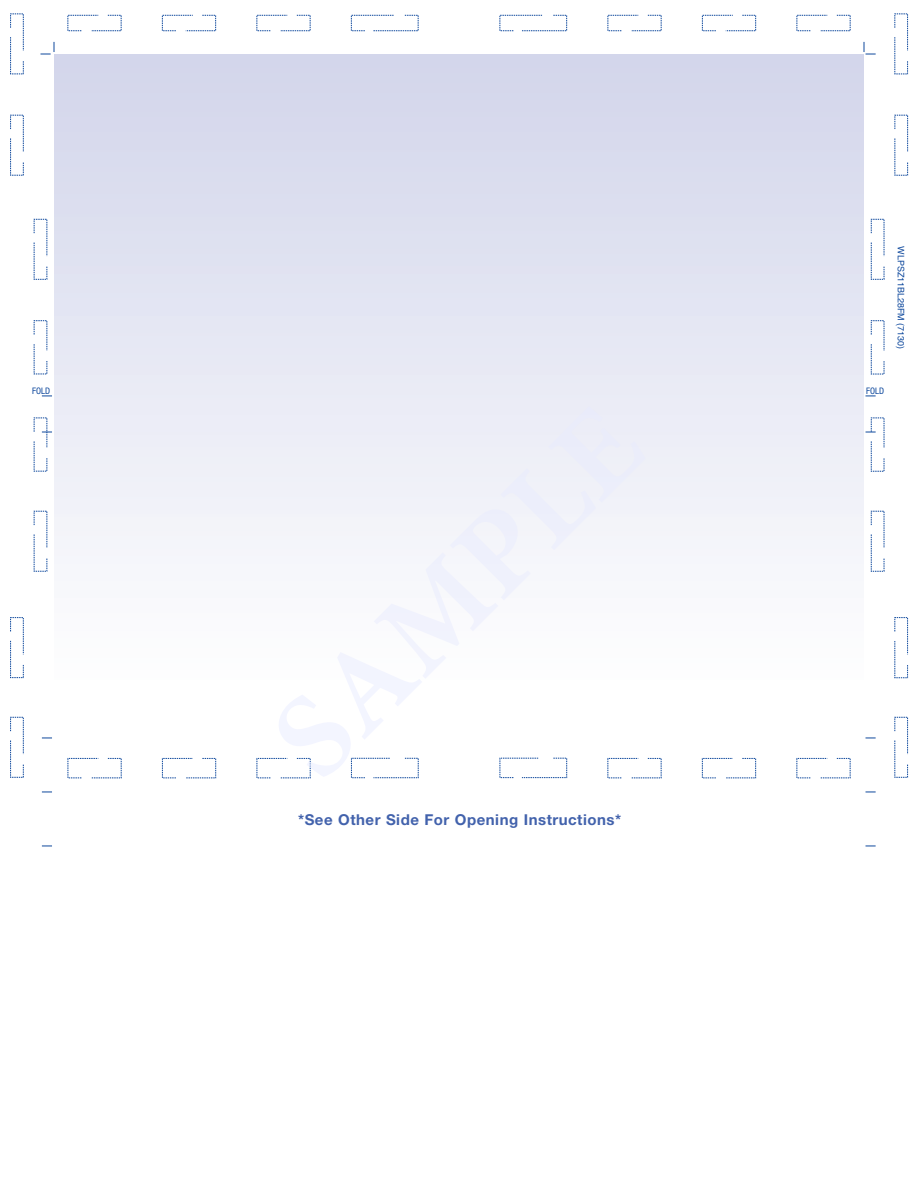
<style>
.page{position:relative;width:918px;height:1188px;background:#fff}
.page>*{position:absolute;margin:0;border:0;box-sizing:border-box;transform-origin:0 0}
.t1{font:700 15px "Helvetica Neue";letter-spacing:.035em;color:#4262ac}
.t2{font:9px "Helvetica";color:#0f499d}
.t3{font:condensed 9px "Helvetica Neue";color:#0f499d}
</style>
<div class="page">
<div style="left:54px;top:54px;width:810px;height:629px;background:linear-gradient(to bottom,#d2d5ea,#fefefe)"></div>
<svg style="left:499px;top:15px;width:68px;height:16px"></svg>
<svg style="left:607px;top:15px;width:55px;height:16px"></svg>
<svg style="left:702px;top:15px;width:54px;height:16px"></svg>
<svg style="left:796px;top:15px;width:55px;height:16px"></svg>
<svg style="left:351px;top:15px;width:68px;height:16px"></svg>
<svg style="left:162px;top:15px;width:54px;height:16px"></svg>
<svg style="left:256px;top:15px;width:55px;height:16px"></svg>
<svg style="left:499px;top:757px;width:68px;height:21px"></svg>
<svg style="left:351px;top:758px;width:68px;height:20px"></svg>
<svg style="left:894px;top:13px;width:14px;height:62px"></svg>
<svg style="left:10px;top:13px;width:14px;height:62px"></svg>
<svg style="left:10px;top:114px;width:14px;height:62px"></svg>
<svg style="left:33px;top:219px;width:15px;height:61px"></svg>
<svg style="left:33px;top:320px;width:15px;height:55px"></svg>
<svg style="left:894px;top:114px;width:14px;height:62px"></svg>
<svg style="left:871px;top:219px;width:14px;height:61px"></svg>
<svg style="left:33px;top:510px;width:15px;height:62px"></svg>
<svg style="left:871px;top:510px;width:14px;height:62px"></svg>
<svg style="left:10px;top:617px;width:14px;height:61px"></svg>
<svg style="left:894px;top:617px;width:14px;height:62px"></svg>
<svg style="left:10px;top:717px;width:14px;height:61px"></svg>
<svg style="left:894px;top:717px;width:14px;height:61px"></svg>
<svg style="left:871px;top:320px;width:14px;height:55px"></svg>
<svg style="left:67px;top:15px;width:55px;height:16px"></svg>
<svg style="left:67px;top:758px;width:55px;height:21px"></svg>
<svg style="left:162px;top:758px;width:54px;height:21px"></svg>
<svg style="left:256px;top:758px;width:55px;height:21px"></svg>
<svg style="left:796px;top:758px;width:55px;height:21px"></svg>
<svg style="left:702px;top:758px;width:54px;height:21px"></svg>
<svg style="left:607px;top:758px;width:55px;height:21px"></svg>
<svg style="left:864px;top:42px;width:12px;height:13px"></svg>
<svg style="left:40px;top:42px;width:15px;height:13px"></svg>
<svg style="left:33px;top:417px;width:19px;height:55px"></svg>
<svg style="left:866px;top:417px;width:19px;height:55px"></svg>
<p class="t2" style="left:906px;top:246px;width:104px;rotate:90deg">WLPSZ11BL28FM (7130)</p>
<p class="t3" style="left:32px;top:387px;width:19px">FOLD</p>
<p class="t3" style="left:866px;top:387px;width:19px">FOLD</p>
<p class="t1" style="left:298px;top:814px;width:325px">*See Other Side For Opening Instructions*</p>
</div>
